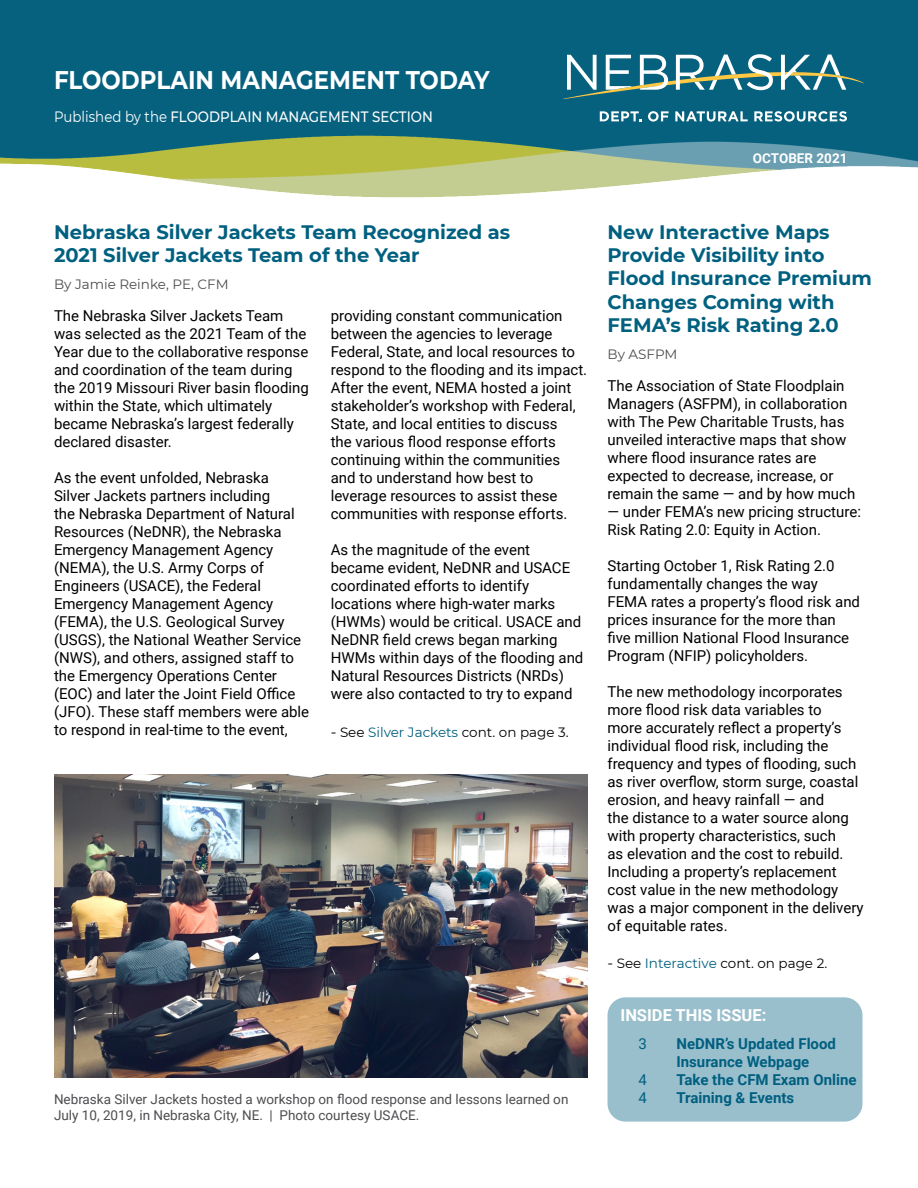
<style>
.page{position:relative;width:918px;height:1188px;background:#fff}
.page>*{position:absolute;margin:0;border:0;box-sizing:border-box;transform-origin:0 0}
.t1{font:700 25.5px "Montserrat";color:#fff;scale:.9 1}
.t2{font:700 19.5px/23.4px "Montserrat";color:#00607f}
.t3{font:700 16.5px "Roboto";color:#fff}
.t4{font:15px/18px "Roboto";color:#000}
.t5{font:700 15px/18px "Roboto";color:#005f80}
.t6{font:500 15px "Montserrat";color:#fff;scale:.89 1}
.t7{font:15px/18px "Roboto";color:#00607f}
.t8{font:13.5px/16.2px "Roboto";color:#4d4d50}
.t9{font:13.5px "Montserrat";color:#000}
.t10{font:13.5px "Montserrat";color:#4d4d4f}
.t11{font:700 13.5px "Roboto";color:#fff}
.s1{font-weight:400}
.s2{font-size:15px}
.s3{color:#00607f}
</style>
<div class="page">
<img style="left:0;top:0;width:918px;height:198px">
<svg style="left:563px;top:54px;width:301px;height:45px"></svg>
<svg style="left:600px;top:111px;width:41px;height:10px"></svg>
<svg style="left:648px;top:111px;width:21px;height:10px"></svg>
<svg style="left:675px;top:111px;width:73px;height:10px"></svg>
<svg style="left:754px;top:111px;width:93px;height:10px"></svg>
<div style="left:608px;top:997px;width:254px;height:125px;background:#9abfcc;border-radius:18px"></div>
<img style="left:54px;top:774px;width:533px;height:303px">
<h1 class="t1" style="left:54px;top:62px;width:486px">FLOODPLAIN MANAGEMENT TODAY</h1>
<p class="t6" style="left:54px;top:106px;width:427px"><span class="s1">Published by the</span> FLOODPLAIN MANAGEMENT SECTION</p>
<p class="t11" style="left:753px;top:149px;width:96px">OCTOBER 2021</p>
<h2 class="t2" style="left:54px;top:219px;width:458px">Nebraska Silver Jackets Team Recognized as<br>2021 Silver Jackets Team of the Year</h2>
<p class="t10" style="left:54px;top:275px;width:176px">By Jamie Reinke, PE, CFM</p>
<p class="t4" style="left:54px;top:306px;width:256px">The Nebraska Silver Jackets Team was selected as the 2021 Team of the Year due to the collaborative response and coordination of the team during the 2019 Missouri River basin flooding within the State, which ultimately became Nebraska’s largest federally declared disaster.</p>
<p class="t4" style="left:54px;top:468px;width:257px">As the event unfolded, Nebraska<br>Silver Jackets partners including<br>the Nebraska Department of Natural Resources (NeDNR), the Nebraska Emergency Management Agency (NEMA), the U.S. Army Corps of Engineers (USACE), the Federal Emergency Management Agency (FEMA), the U.S. Geological Survey (USGS), the National Weather Service (NWS), and others, assigned staff to the Emergency Operations Center (EOC) and later the Joint Field Office (JFO). These staff members were able to respond in real-time to the event,</p>
<p class="t4" style="left:331px;top:306px;width:258px">providing constant communication between the agencies to leverage Federal, State, and local resources to respond to the flooding and its impact.<br>After the event, NEMA hosted a joint stakeholder’s workshop with Federal, State, and local entities to discuss<br>the various flood response efforts continuing within the communities and to understand how best to leverage resources to assist these communities with response efforts.</p>
<p class="t4" style="left:331px;top:540px;width:254px">As the magnitude of the event became evident, NeDNR and USACE coordinated efforts to identify locations where high-water marks (HWMs) would be critical. USACE and NeDNR field crews began marking HWMs within days of the flooding and Natural Resources Districts (NRDs) were also contacted to try to expand</p>
<p class="t9" style="left:331px;top:723px;width:239px"><span class="s2">-</span> See <span class="s3">Silver Jackets</span> cont. on page 3.</p>
<p class="t8" style="left:54px;top:1091px;width:516px">Nebraska Silver Jackets hosted a workshop on flood response and lessons learned on<br>July 10, 2019, in Nebraska City, NE. | Photo courtesy USACE.</p>
<h2 class="t2" style="left:608px;top:219px;width:266px">New Interactive Maps<br>Provide Visibility into<br>Flood Insurance Premium<br>Changes Coming with<br>FEMA’s Risk Rating 2.0</h2>
<p class="t10" style="left:608px;top:345px;width:72px">By ASFPM</p>
<p class="t4" style="left:608px;top:377px;width:249px">The Association of State Floodplain Managers (ASFPM), in collaboration with The Pew Charitable Trusts, has unveiled interactive maps that show where flood insurance rates are expected to decrease, increase, or remain the same — and by how much</p>
<p class="t4" style="left:608px;top:503px;width:255px">— under FEMA’s new pricing structure:<br>Risk Rating 2.0: Equity in Action.</p>
<p class="t4" style="left:608px;top:557px;width:254px">Starting October 1, Risk Rating 2.0 fundamentally changes the way FEMA rates a property’s flood risk and prices insurance for the more than five million National Flood Insurance Program (NFIP) policyholders.</p>
<p class="t4" style="left:608px;top:683px;width:258px">The new methodology incorporates more flood risk data variables to<br>more accurately reflect a property’s individual flood risk, including the frequency and types of flooding, such as river overflow, storm surge, coastal erosion, and heavy rainfall — and<br>the distance to a water source along with property characteristics, such<br>as elevation and the cost to rebuild.<br>Including a property’s replacement cost value in the new methodology was a major component in the delivery of equitable rates.</p>
<p class="t9" style="left:608px;top:954px;width:221px"><span class="s2">-</span> See <span class="s3">Interactive</span> cont. on page 2.</p>
<p class="t3" style="left:621px;top:1004px;width:147px">INSIDE THIS ISSUE:</p>
<p class="t7" style="left:639px;top:1034px;width:10px">3</p>
<p class="t7" style="left:639px;top:1070px;width:10px">4<br>4</p>
<p class="t5" style="left:676px;top:1034px;width:182px">NeDNR’s Updated Flood<br>Insurance Webpage<br>Take the CFM Exam Online<br>Training &amp; Events</p>
</div>
